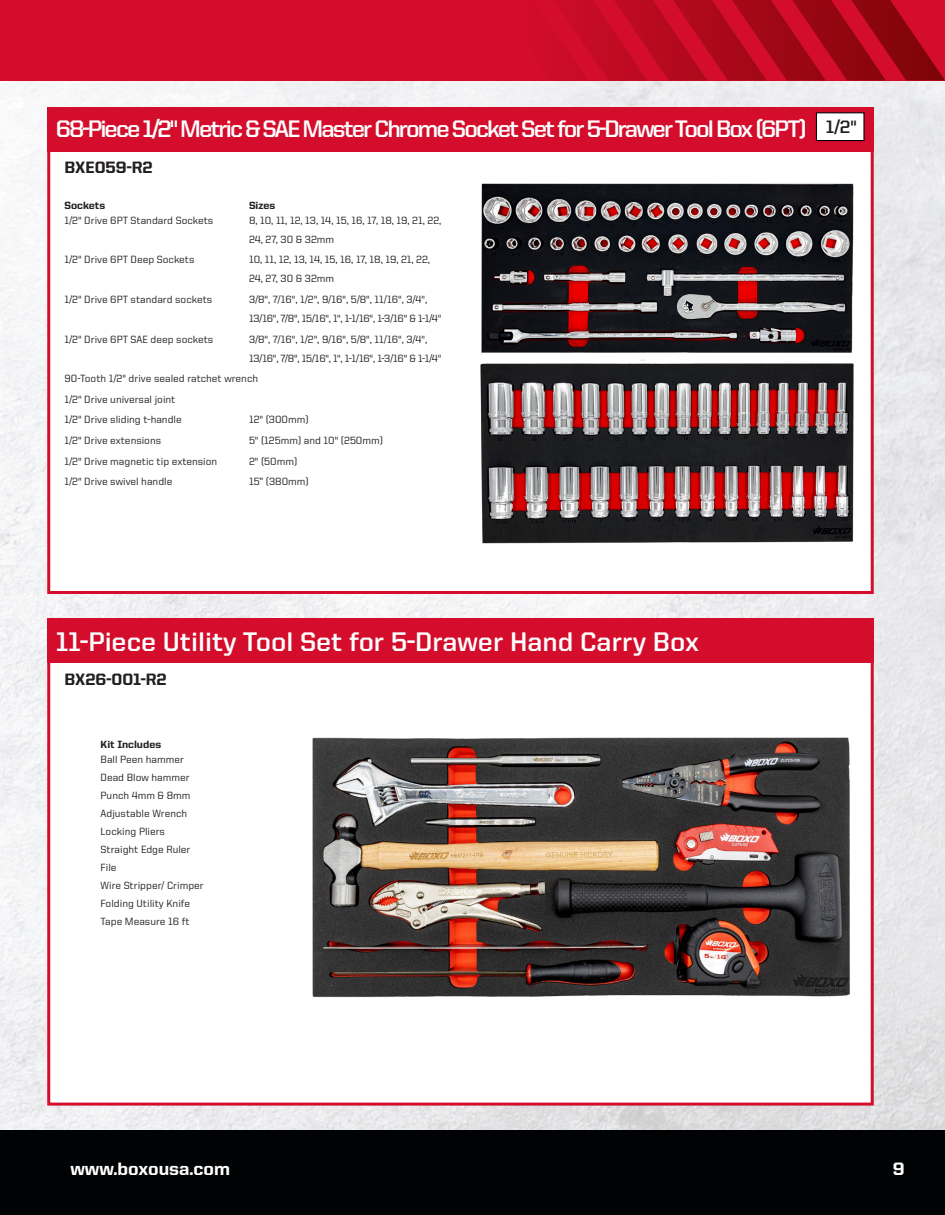
<style>
.page{position:relative;width:945px;height:1215px;background:#fff}
.page>*{position:absolute;margin:0;border:0;box-sizing:border-box;transform-origin:0 0}
.t1{font:700 27px "United Sans Reg";color:#fff}
.t2{font:700 24px "United Sans Reg";letter-spacing:-.08em;color:#fff}
.t3{font:800 18px "United Sans Reg";color:#fff}
.t4{font:700 18px "United Sans Reg";color:#231f20}
.t5{font:800 16.5px "United Sans Reg";color:#231f20}
.t6{font:500 10.5px/19px "United Sans Reg";color:#231f20}
.t7{font:500 10.5px/19px "United Sans Reg";letter-spacing:-.02em;color:#231f20}
.t8{font:800 10.5px "United Sans Reg";color:#231f20}
</style>
<div class="page">
<img style="left:0;top:80px;width:945px;height:1050px">
<div style="left:0;top:1130px;width:945px;height:85px;background:#010203"></div>
<div style="left:0;top:0;width:945px;height:80px;background:#d30d2b"></div>
<svg style="left:576px;top:0;width:369px;height:80px"></svg>
<div style="left:47px;top:107px;width:827px;height:487px;background:#fff;border:3px solid #d30d2b"></div>
<div style="left:47px;top:619px;width:827px;height:487px;background:#fff;border:3px solid #d30d2b"></div>
<div style="left:47px;top:619px;width:827px;height:44px;background:#d30d2b"></div>
<div style="left:47px;top:107px;width:827px;height:44px;background:#d30d2b"></div>
<div style="left:816px;top:112px;width:49px;height:29px;background:#fff;border:1px solid #000"></div>
<img style="left:480px;top:367px;width:374px;height:177px">
<img style="left:480px;top:183px;width:374px;height:184px">
<img style="left:312px;top:737px;width:538px;height:261px">
<p class="t2" style="left:56px;top:116px;width:752px">68-Piece 1/2" Metric &amp; SAE Master Chrome Socket Set for 5-Drawer Tool Box (6PT)</p>
<p class="t5" style="left:65px;top:158px;width:90px">BXE059-R2</p>
<p class="t8" style="left:65px;top:200px;width:42px">Sockets</p>
<p class="t8" style="left:249px;top:200px;width:28px">Sizes</p>
<p class="t6" style="left:65px;top:210px;width:150px">1/2" Drive 6PT Standard Sockets</p>
<p class="t6" style="left:249px;top:210px;width:194px">8, 10, 11, 12, 13, 14, 15, 16, 17, 18, 19, 21, 22,<br>24, 27, 30 &amp; 32mm</p>
<p class="t6" style="left:65px;top:250px;width:131px">1/2" Drive 6PT Deep Sockets</p>
<p class="t6" style="left:249px;top:250px;width:183px">10, 11, 12, 13, 14, 15, 16, 17, 18, 19, 21, 22,<br>24, 27, 30 &amp; 32mm</p>
<p class="t6" style="left:65px;top:290px;width:149px">1/2" Drive 6PT standard sockets</p>
<p class="t7" style="left:249px;top:290px;width:194px">3/8", 7/16", 1/2", 9/16", 5/8", 11/16", 3/4",<br>13/16", 7/8", 15/16", 1", 1-1/16", 1-3/16" &amp; 1-1/4"</p>
<p class="t6" style="left:65px;top:329px;width:150px">1/2" Drive 6PT SAE deep sockets</p>
<p class="t7" style="left:249px;top:329px;width:194px">3/8", 7/16", 1/2", 9/16", 5/8", 11/16", 3/4",<br>13/16", 7/8", 15/16", 1", 1-1/16", 1-3/16" &amp; 1-1/4"</p>
<p class="t6" style="left:65px;top:369px;width:195px">90-Tooth 1/2" drive sealed ratchet wrench</p>
<p class="t6" style="left:65px;top:390px;width:112px">1/2" Drive universal joint</p>
<p class="t6" style="left:65px;top:410px;width:119px">1/2" Drive sliding t-handle</p>
<p class="t6" style="left:249px;top:410px;width:61px">12" (300mm)</p>
<p class="t6" style="left:65px;top:431px;width:98px">1/2" Drive extensions</p>
<p class="t6" style="left:249px;top:431px;width:135px">5" (125mm) and 10" (250mm)</p>
<p class="t6" style="left:65px;top:451px;width:154px">1/2" Drive magnetic tip extension</p>
<p class="t6" style="left:249px;top:451px;width:50px">2" (50mm)</p>
<p class="t6" style="left:65px;top:472px;width:109px">1/2" Drive swivel handle</p>
<p class="t6" style="left:249px;top:472px;width:61px">15” (380mm)</p>
<p class="t4" style="left:826px;top:117px;width:33px">1/2"</p>
<p class="t1" style="left:56px;top:627px;width:645px">11-Piece Utility Tool Set for 5-Drawer Hand Carry Box</p>
<p class="t5" style="left:65px;top:670px;width:104px">BX26-001-R2</p>
<p class="t8" style="left:101px;top:739px;width:62px">Kit Includes</p>
<p class="t6" style="left:101px;top:750px;width:85px">Ball Peen hammer</p>
<p class="t6" style="left:101px;top:768px;width:91px">Dead Blow hammer</p>
<p class="t6" style="left:101px;top:786px;width:91px">Punch 4mm &amp; 8mm</p>
<p class="t6" style="left:101px;top:804px;width:88px">Adjustable Wrench</p>
<p class="t6" style="left:101px;top:822px;width:66px">Locking Pliers</p>
<p class="t6" style="left:101px;top:840px;width:91px">Straight Edge Ruler</p>
<p class="t6" style="left:101px;top:858px;width:18px">File</p>
<p class="t6" style="left:101px;top:876px;width:105px">Wire Stripper/ Crimper</p>
<p class="t6" style="left:101px;top:894px;width:91px">Folding Utility Knife</p>
<p class="t6" style="left:101px;top:911px;width:91px">Tape Measure 16 ft</p>
<h3 class="t3" style="left:70px;top:1158px;width:161px">www.boxousa.com</h3>
<h3 class="t3" style="left:893px;top:1158px;width:13px">9</h3>
</div>
